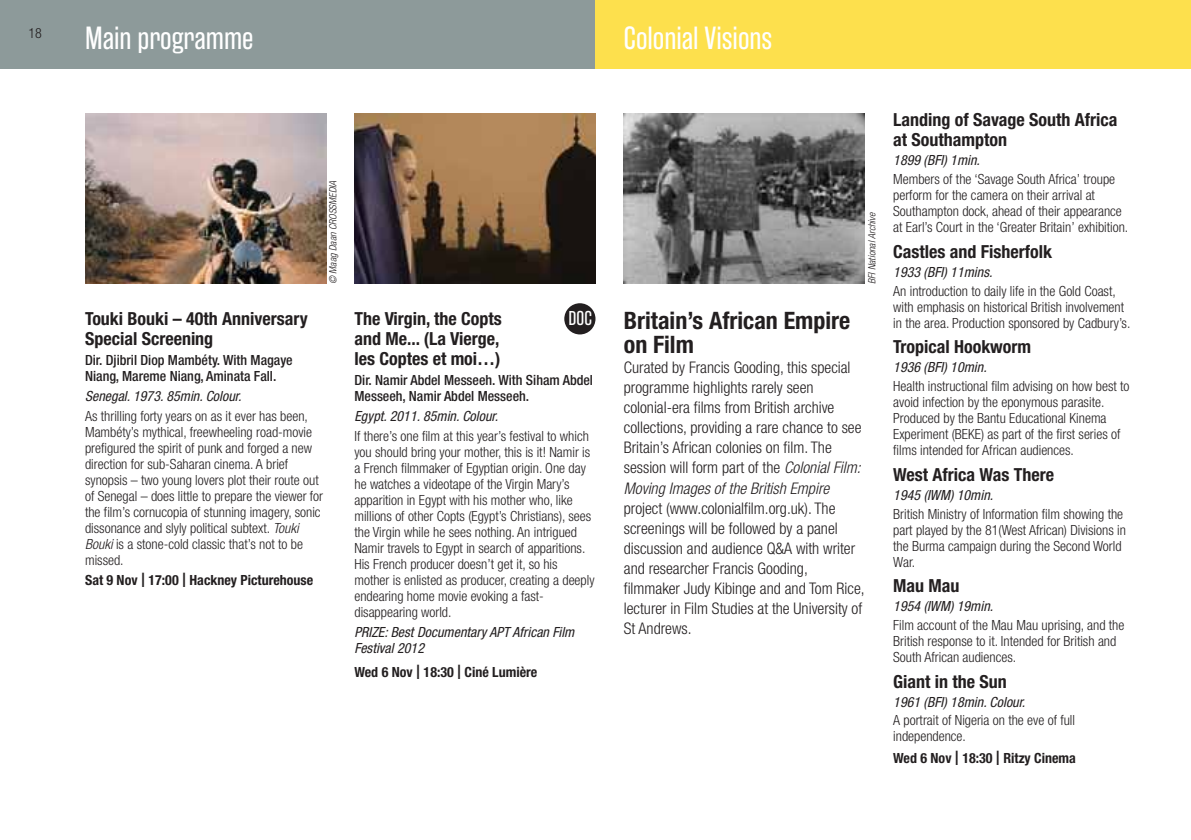
<style>
.page{position:relative;width:1191px;height:840px;background:#fff}
.page>*{position:absolute;margin:0;border:0;box-sizing:border-box;transform-origin:0 0}
.t1{font:32px "Rama Gothic E";color:#fff}
.t2{font:700 condensed 24px/24px "Helvetica Neue";color:#231f20}
.t3{font:20px "Rama Gothic E";color:#fff}
.t4{font:700 condensed 18px/20px "Helvetica Neue";color:#231f20}
.t5{font:300 condensed 16px/20px "Helvetica Neue";color:#231f20}
.t6{font:300 condensed 14px/16px "Helvetica Neue";color:#231f20}
.t7{font:italic condensed 14px/16px "Helvetica Neue";color:#231f20}
.t8{font:500 condensed 14px/16px "Helvetica Neue";color:#231f20}
.t9{font:700 condensed 14px "Helvetica Neue";color:#231f20}
.t10{font:italic 300 condensed 10px "Helvetica Neue";letter-spacing:.005em;color:#231f20}
.s1{font-style:italic}
.s2{font-weight:400;font-size:20px}
</style>
<div class="page">
<div style="left:0;top:0;width:595px;height:68px;background:#8d9a9a"></div>
<div style="left:595px;top:0;width:596px;height:68px;background:#fde04d"></div>
<img style="left:354px;top:113px;width:241px;height:170px">
<img style="left:85px;top:113px;width:241px;height:170px">
<div style="left:564px;top:303px;width:31px;height:31px;background:#231f20;border-radius:50%"></div>
<img style="left:624px;top:113px;width:241px;height:170px">
<p class="t6" style="left:28px;top:27px;width:15px">18</p>
<h1 class="t1" style="left:85px;top:25px;width:170px">Main programme</h1>
<h1 class="t1" style="left:624px;top:25px;width:150px">Colonial Visions</h1>
<p class="t10" style="left:329px;top:284px;width:104px;rotate:-90deg">© Maag Daan CROSSMEDIA</p>
<p class="t4" style="left:85px;top:310px;width:224px">Touki Bouki – 40th Anniversary<br>Special Screening</p>
<p class="t8" style="left:85px;top:353px;width:209px">Dir. Djibril Diop Mambéty. With Magaye<br>Niang, Mareme Niang, Aminata Fall.</p>
<p class="t7" style="left:85px;top:389px;width:158px">Senegal. 1973. 85min. Colour.</p>
<p class="t6" style="left:85px;top:409px;width:240px">As thrilling forty years on as it ever has been, Mambéty’s mythical, freewheeling road-movie prefigured the spirit of punk and forged a new direction for sub-Saharan cinema. A brief synopsis – two young lovers plot their route out of Senegal – does little to prepare the viewer for the film’s cornucopia of stunning imagery, sonic dissonance and slyly political subtext. <span class="s1">Touki Bouki</span> is a stone-cold classic that’s not to be missed.</p>
<p class="t9" style="left:85px;top:575px;width:230px">Sat 9 Nov <span class="s2">l</span> 17:00 <span class="s2">l</span> Hackney Picturehouse</p>
<h3 class="t3" style="left:568px;top:310px;width:25px">DOC</h3>
<p class="t4" style="left:354px;top:310px;width:149px">The Virgin, the Copts and Me... (La Vierge, les Coptes et moi…)</p>
<p class="t8" style="left:354px;top:373px;width:240px">Dir. Namir Abdel Messeeh. With Siham Abdel<br>Messeeh, Namir Abdel Messeeh.</p>
<p class="t7" style="left:354px;top:409px;width:145px">Egypt. 2011. 85min. Colour.</p>
<p class="t6" style="left:354px;top:429px;width:242px">If there’s one film at this year’s festival to which you should bring your mother, this is it! Namir is a French filmmaker of Egyptian origin. One day he watches a videotape of the Virgin Mary’s apparition in Egypt with his mother who, like millions of other Copts (Egypt’s Christians), sees the Virgin while he sees nothing. An intrigued Namir travels to Egypt in search of apparitions.<br>His French producer doesn’t get it, so his mother is enlisted as producer, creating a deeply endearing home movie evoking a fast&shy;disappearing world.</p>
<p class="t7" style="left:354px;top:625px;width:221px">PRIZE: Best Documentary APT African Film<br>Festival 2012</p>
<p class="t9" style="left:354px;top:667px;width:184px">Wed 6 Nov <span class="s2">l</span> 18:30 <span class="s2">l</span> Ciné Lumière</p>
<p class="t10" style="left:868px;top:284px;width:73px;rotate:-90deg">BFI National Archive</p>
<h2 class="t2" style="left:624px;top:310px;width:228px">Britain’s African Empire on Film</h2>
<p class="t5" style="left:624px;top:359px;width:239px">Curated by Francis Gooding, this special programme highlights rarely seen colonial-era films from British archive collections, providing a rare chance to see Britain’s African colonies on film. The session will form part of the <span class="s1">Colonial Film:<br>Moving Images of the British Empire</span></p>
<p class="t5" style="left:624px;top:499px;width:242px">project (www.colonialfilm.org.uk). The screenings will be followed by a panel discussion and audience Q&amp;A with writer and researcher Francis Gooding, filmmaker Judy Kibinge and and Tom Rice, lecturer in Film Studies at the University of St Andrews.</p>
<p class="t4" style="left:893px;top:111px;width:226px">Landing of Savage South Africa at Southampton</p>
<p class="t7" style="left:893px;top:153px;width:88px">1899 (BFI) 1min.</p>
<p class="t6" style="left:893px;top:172px;width:236px">Members of the ‘Savage South Africa’ troupe perform for the camera on their arrival at Southampton dock, ahead of their appearance at Earl’s Court in the ‘Greater Britain’ exhibition.</p>
<p class="t4" style="left:893px;top:243px;width:160px">Castles and Fisherfolk</p>
<p class="t7" style="left:893px;top:265px;width:101px">1933 (BFI) 11mins.</p>
<p class="t6" style="left:893px;top:283px;width:239px">An introduction to daily life in the Gold Coast, with emphasis on historical British involvement in the area. Production sponsored by Cadbury’s.</p>
<p class="t4" style="left:893px;top:338px;width:139px">Tropical Hookworm</p>
<p class="t7" style="left:893px;top:360px;width:95px">1936 (BFI) 10min.</p>
<p class="t6" style="left:893px;top:379px;width:238px">Health instructional film advising on how best to avoid infection by the eponymous parasite.<br>Produced by the Bantu Educational Kinema Experiment (BEKE) as part of the first series of films intended for African audiences.</p>
<p class="t4" style="left:893px;top:465px;width:162px">West Africa Was There</p>
<p class="t7" style="left:893px;top:487px;width:101px">1945 (IWM) 10min.</p>
<p class="t6" style="left:893px;top:506px;width:234px">British Ministry of Information film showing the part played by the 81(West African) Divisions in the Burma campaign during the Second World War.</p>
<p class="t4" style="left:893px;top:577px;width:68px">Mau Mau</p>
<p class="t7" style="left:893px;top:599px;width:101px">1954 (IWM) 19min.</p>
<p class="t6" style="left:893px;top:617px;width:233px">Film account of the Mau Mau uprising, and the<br>British response to it. Intended for British and<br>South African audiences.</p>
<p class="t4" style="left:893px;top:672px;width:115px">Giant in the Sun</p>
<p class="t7" style="left:893px;top:694px;width:134px">1961 (BFI) 18min. Colour.</p>
<p class="t6" style="left:893px;top:713px;width:183px">A portrait of Nigeria on the eve of full independence.</p>
<p class="t9" style="left:893px;top:752px;width:184px">Wed 6 Nov <span class="s2">l</span> 18:30 <span class="s2">l</span> Ritzy Cinema</p>
</div>
